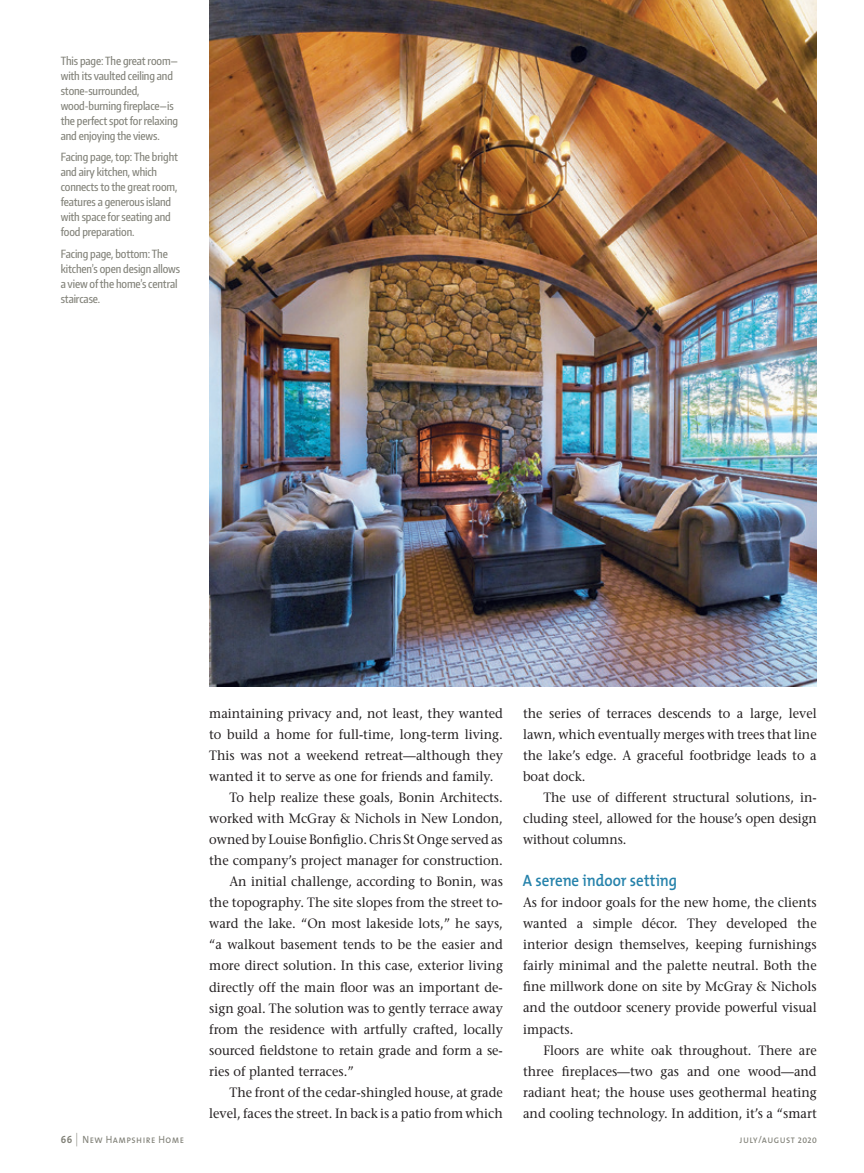
<style>
.page{position:relative;width:864px;height:1173px;background:#fff}
.page>*{position:absolute;margin:0;border:0;box-sizing:border-box;transform-origin:0 0}
.feature_Subhead{font:600 16.5px "The Mix";letter-spacing:-.005em;color:#2582ab;scale:.91 1}
.feature_Text__2nd_pa{font:13.5px/21px "Stone Serif";color:#231f20;text-align:justify;scale:.95 1}
.feature_Text__1st_pa{font:13.5px/21px "Stone Serif";color:#231f20;text-align:justify;scale:.95 1}
.Photo_caption__color{font:500 11.25px/15px "Encode Sans Compressed";letter-spacing:-.01em;color:#818178}
.t1{font:10.5px "The Mix Caps";letter-spacing:.05em;color:#818178;scale:.9 1}
.s1{font-family:"The Mix Bold Caps"}
.s2{font-family:"The Mix Extra Light Caps";font-size:13.5px}
.s3{font-family:"The Mix Semi Bold Caps";font-size:8.1px}
</style>
<div class="page">
<img style="left:209px;top:0;width:608px;height:686px">
<p class="Photo_caption__color" style="left:61px;top:52px;width:119px">This page: The great room— with its vaulted ceiling and stone-surrounded, wood-burning fireplace—is the perfect spot for relaxing and enjoying the views.</p>
<p class="Photo_caption__color" style="left:61px;top:149px;width:119px">Facing page, top: The bright and airy kitchen, which connects to the great room, features a generous island with space for seating and food preparation.</p>
<p class="Photo_caption__color" style="left:61px;top:246px;width:121px">Facing page, bottom: The kitchen’s open design allows a view of the home’s central staircase.</p>
<p class="feature_Text__1st_pa" style="left:209px;top:702px;width:311px">maintaining privacy and, not least, they wanted to build a home for full-time, long-term living.<br>This was not a weekend retreat—although they wanted it to serve as one for friends and family.</p>
<p class="feature_Text__2nd_pa" style="left:209px;top:786px;width:311px;text-indent:20px">To help realize these goals, Bonin Architects. worked with McGray &amp; Nichols in New London, owned by Louise Bonfiglio. Chris St Onge served as the company’s project manager for construction.</p>
<p class="feature_Text__2nd_pa" style="left:209px;top:870px;width:311px;text-indent:20px">An initial challenge, according to Bonin, was the topography. The site slopes from the street to&shy;ward the lake. “On most lakeside lots,” he says, “a walkout basement tends to be the easier and more direct solution. In this case, exterior living directly off the main floor was an important de&shy;sign goal. The solution was to gently terrace away from the residence with artfully crafted, locally sourced fieldstone to retain grade and form a se&shy;ries of planted terraces.”</p>
<p class="feature_Text__2nd_pa" style="left:209px;top:1081px;width:311px;text-align:right">The front of the cedar-shingled house, at grade level, faces the street. In back is a patio from which</p>
<p class="feature_Text__2nd_pa" style="left:523px;top:703px;width:311px">the series of terraces descends to a large, level lawn, which eventually merges with trees that line the lake’s edge. A graceful footbridge leads to a boat dock.</p>
<p class="feature_Text__2nd_pa" style="left:523px;top:787px;width:311px;text-indent:20px">The use of different structural solutions, in&shy;cluding steel, allowed for the house’s open design without columns.</p>
<p class="feature_Subhead" style="left:523px;top:866px;width:171px">A serene indoor setting</p>
<p class="feature_Text__1st_pa" style="left:523px;top:891px;width:311px">As for indoor goals for the new home, the clients wanted a simple décor. They developed the interior design themselves, keeping furnishings fairly minimal and the palette neutral. Both the fine millwork done on site by McGray &amp; Nichols and the outdoor scenery provide powerful visual impacts.</p>
<p class="feature_Text__2nd_pa" style="left:523px;top:1038px;width:311px;text-indent:20px">Floors are white oak throughout. There are three fireplaces—two gas and one wood—and radiant heat; the house uses geothermal heating and cooling technology. In addition, it’s a “smart</p>
<p class="t1" style="left:61px;top:1130px;width:139px"><span class="s1">66</span> <span class="s2">|</span> New Hampshire Home</p>
<p class="t1" style="left:739px;top:1130px;width:87px">july/august <span class="s3">2020</span></p>
</div>
